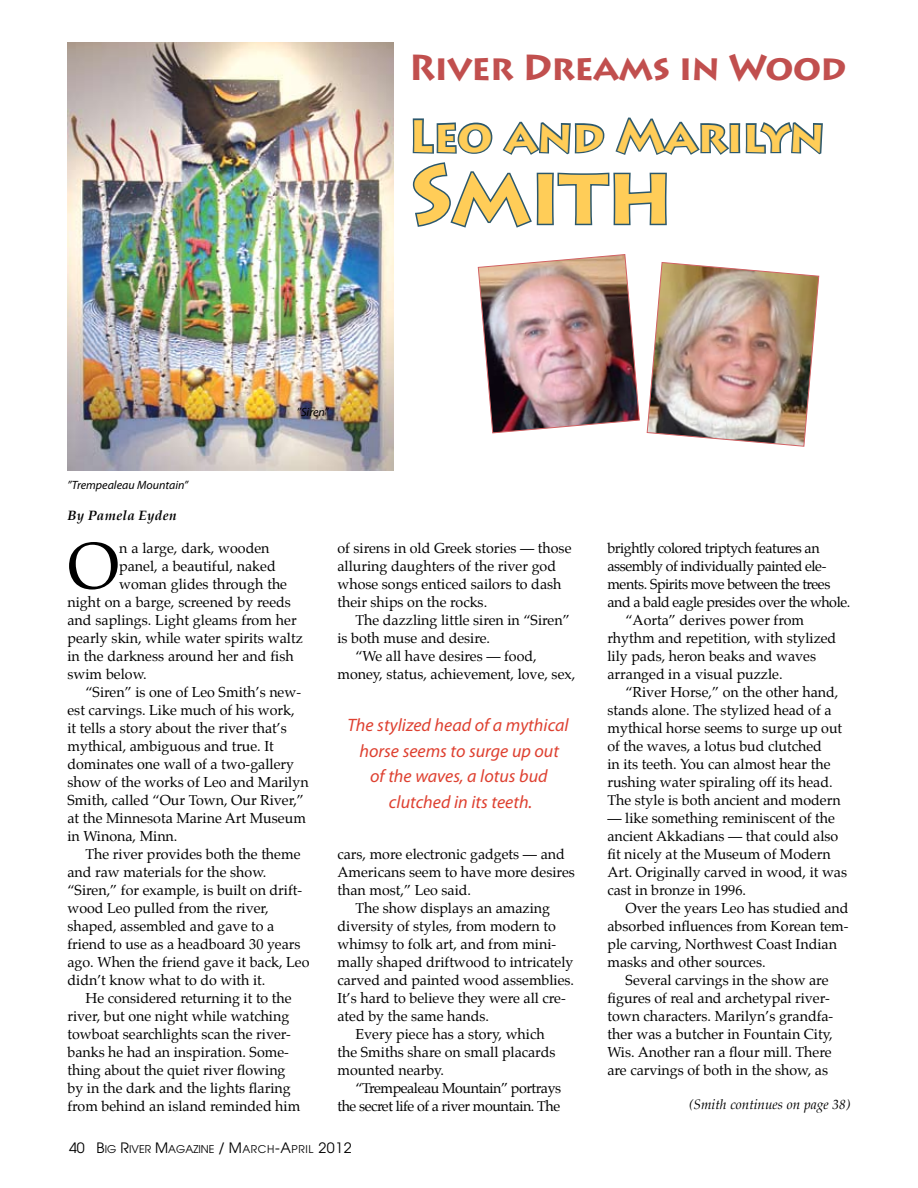
<style>
.page{position:relative;width:918px;height:1188px;background:#fff}
.page>*{position:absolute;margin:0;border:0;box-sizing:border-box;transform-origin:0 0}
.t1{font:700 82.5px "Lithos Pro";letter-spacing:-.02em;color:#ffcd58}
.t2{font:65.85px "Palatino";color:#000}
.t3{font:700 45px "Lithos Pro";letter-spacing:-.02em;color:#ffcd58}
.t4{font:700 36px "Lithos Pro";letter-spacing:-.03em;color:#c14f4e}
.t5{font:italic 18px/25.5px "Myriad Pro";color:#de4131;text-align:center}
.t6{font:14.25px/18px "Palatino";color:#000}
.t7{font:14.25px "Palatino";letter-spacing:-.03em;color:#000}
.t8{font:italic 13.5px "Palatino";color:#000}
.t9{font:italic 700 13.5px "Palatino";letter-spacing:.02em;color:#000}
.t10{font:italic 12px "Myriad Pro";color:#000}
.t11{font:10.65px "Avant Garde";color:#000}
.s1{font-size:14.25px}
</style>
<div class="page">
<img style="left:68px;top:42px;width:325px;height:429px">
<img style="left:647px;top:262px;width:172px;height:185px">
<img style="left:478px;top:254px;width:162px;height:180px">
<svg style="left:412px;top:117px;width:411px;height:111px"></svg>
<h3 class="t4" style="left:409px;top:46px;width:439px">River Dreams in Wood</h3>
<h3 class="t3" style="left:409px;top:109px;width:417px">Leo and Marilyn</h3>
<h1 class="t1" style="left:409px;top:146px;width:267px">Smith</h1>
<p class="t10" style="left:297px;top:405px;width:33px">”Siren”</p>
<p class="t10" style="left:68px;top:478px;width:122px">”Trempealeau Mountain”</p>
<p class="t9" style="left:68px;top:505px;width:111px">By Pamela Eyden</p>
<h2 class="t2" style="left:68px;top:511px;width:53px">O</h2>
<p class="t6" style="left:119px;top:539px;width:152px">n a large, dark, wooden</p>
<p class="t6" style="left:119px;top:557px;width:158px">panel, a beautiful, naked</p>
<p class="t6" style="left:119px;top:575px;width:169px">woman glides through the</p>
<p class="t6" style="left:68px;top:593px;width:225px">night on a barge, screened by reeds</p>
<p class="t6" style="left:68px;top:611px;width:231px">and saplings. Light gleams from her</p>
<p class="t6" style="left:68px;top:629px;width:237px">pearly skin, while water spirits waltz</p>
<p class="t6" style="left:68px;top:647px;width:228px">in the darkness around her and fish</p>
<p class="t6" style="left:68px;top:665px;width:81px">swim below.</p>
<p class="t6" style="left:86px;top:683px;width:217px">“Siren” is one of Leo Smith’s new-</p>
<p class="t6" style="left:68px;top:701px;width:229px">est carvings. Like much of his work,</p>
<p class="t6" style="left:68px;top:719px;width:221px">it tells a story about the river that’s</p>
<p class="t6" style="left:68px;top:737px;width:208px">mythical, ambiguous and true. It</p>
<p class="t6" style="left:68px;top:755px;width:228px">dominates one wall of a two-gallery</p>
<p class="t6" style="left:68px;top:773px;width:243px">show of the works of Leo and Marilyn</p>
<p class="t6" style="left:68px;top:791px;width:238px">Smith, called “Our Town, Our River,”</p>
<p class="t6" style="left:68px;top:809px;width:240px">at the Minnesota Marine Art Museum</p>
<p class="t6" style="left:68px;top:827px;width:112px">in Winona, Minn.</p>
<p class="t6" style="left:86px;top:845px;width:216px">The river provides both the theme</p>
<p class="t6" style="left:68px;top:863px;width:201px">and raw materials for the show.</p>
<p class="t6" style="left:68px;top:881px;width:236px">“Siren,” for example, is built on drift-</p>
<p class="t6" style="left:68px;top:899px;width:203px">wood Leo pulled from the river,</p>
<p class="t6" style="left:68px;top:917px;width:208px">shaped, assembled and gave to a</p>
<p class="t6" style="left:68px;top:935px;width:235px">friend to use as a headboard 30 years</p>
<p class="t6" style="left:68px;top:953px;width:243px">ago. When the friend gave it back, Leo</p>
<p class="t6" style="left:68px;top:971px;width:199px">didn’t know what to do with it.</p>
<p class="t6" style="left:86px;top:989px;width:208px">He considered returning it to the</p>
<p class="t6" style="left:68px;top:1007px;width:223px">river, but one night while watching</p>
<p class="t6" style="left:68px;top:1025px;width:225px">towboat searchlights scan the river-</p>
<p class="t6" style="left:68px;top:1043px;width:223px">banks he had an inspiration. Some-</p>
<p class="t6" style="left:68px;top:1061px;width:220px">thing about the quiet river flowing</p>
<p class="t6" style="left:68px;top:1079px;width:225px">by in the dark and the lights flaring</p>
<p class="t6" style="left:68px;top:1097px;width:234px">from behind an island reminded him</p>
<p class="t6" style="left:338px;top:539px;width:236px">of sirens in old Greek stories — those alluring daughters of the river god whose songs enticed sailors to dash their ships on the rocks.</p>
<p class="t6" style="left:356px;top:611px;width:216px">The dazzling little siren in “Siren”</p>
<p class="t6" style="left:338px;top:629px;width:154px">is both muse and desire.</p>
<p class="t6" style="left:356px;top:647px;width:183px">“We all have desires — food,</p>
<p class="t6" style="left:338px;top:665px;width:239px">money, status, achievement, love, sex,</p>
<p class="t5" style="left:347px;top:712px;width:223px">The stylized head of a mythical horse seems to surge up out<br>of the waves, a lotus bud clutched in its teeth.</p>
<p class="t6" style="left:338px;top:845px;width:229px">cars, more electronic gadgets — and</p>
<p class="t6" style="left:338px;top:863px;width:239px">Americans seem to have more desires</p>
<p class="t6" style="left:338px;top:881px;width:135px">than most,” Leo said.</p>
<p class="t6" style="left:356px;top:899px;width:196px">The show displays an amazing</p>
<p class="t6" style="left:338px;top:917px;width:220px">diversity of styles, from modern to</p>
<p class="t6" style="left:338px;top:935px;width:220px">whimsy to folk art, and from mini-</p>
<p class="t6" style="left:338px;top:953px;width:238px">mally shaped driftwood to intricately</p>
<p class="t6" style="left:338px;top:971px;width:238px">carved and painted wood assemblies.</p>
<p class="t6" style="left:338px;top:989px;width:230px">It’s hard to believe they were all cre-</p>
<p class="t6" style="left:338px;top:1007px;width:153px">ated by the same hands.</p>
<p class="t6" style="left:356px;top:1025px;width:191px">Every piece has a story, which</p>
<p class="t6" style="left:338px;top:1043px;width:219px">the Smiths share on small placards</p>
<p class="t6" style="left:338px;top:1061px;width:108px">mounted nearby.</p>
<p class="t7" style="left:356px;top:1076px;width:207px">“Trempealeau Mountain” portrays</p>
<p class="t7" style="left:338px;top:1094px;width:224px">the secret life of a river mountain. The</p>
<p class="t7" style="left:608px;top:536px;width:214px">brightly colored triptych features an</p>
<p class="t7" style="left:608px;top:554px;width:220px">assembly of individually painted ele-</p>
<p class="t7" style="left:608px;top:572px;width:224px">ments. Spirits move between the trees</p>
<p class="t7" style="left:608px;top:590px;width:244px">and a bald eagle presides over the whole.</p>
<p class="t6" style="left:626px;top:611px;width:180px">“Aorta” derives power from</p>
<p class="t6" style="left:608px;top:629px;width:230px">rhythm and repetition, with stylized</p>
<p class="t6" style="left:608px;top:647px;width:210px">lily pads, heron beaks and waves</p>
<p class="t6" style="left:608px;top:665px;width:177px">arranged in a visual puzzle.</p>
<p class="t6" style="left:626px;top:683px;width:214px">“River Horse,” on the other hand,</p>
<p class="t6" style="left:608px;top:701px;width:225px">stands alone. The stylized head of a</p>
<p class="t6" style="left:608px;top:719px;width:236px">mythical horse seems to surge up out</p>
<p class="t6" style="left:608px;top:737px;width:216px">of the waves, a lotus bud clutched</p>
<p class="t6" style="left:608px;top:755px;width:225px">in its teeth. You can almost hear the</p>
<p class="t6" style="left:608px;top:773px;width:227px">rushing water spiraling off its head.</p>
<p class="t6" style="left:608px;top:791px;width:235px">The style is both ancient and modern</p>
<p class="t6" style="left:608px;top:809px;width:241px">— like something reminiscent of the ancient Akkadians — that could also fit nicely at the Museum of Modern<br>Art. Originally carved in wood, it was cast in bronze in 1996.</p>
<p class="t6" style="left:608px;top:899px;width:243px;text-indent:18px">Over the years Leo has studied and absorbed influences from Korean tem&shy;ple carving, Northwest Coast Indian masks and other sources.</p>
<p class="t6" style="left:608px;top:971px;width:227px;text-indent:18px">Several carvings in the show are figures of real and archetypal river&shy;town characters. Marilyn’s grandfa&shy;ther was a butcher in Fountain City, Wis. Another ran a flour mill. There are carvings of both in the show, as</p>
<p class="t8" style="left:689px;top:1094px;width:163px">(Smith continues on page 38)</p>
<p class="t11" style="left:69px;top:1143px;width:284px"><span class="s1">40 B</span>IG <span class="s1">R</span>IVER <span class="s1">M</span>AGAZINE <span class="s1">/ M</span>ARCH<span class="s1">-A</span>PR IL <span class="s1">2012</span></p>
</div>
